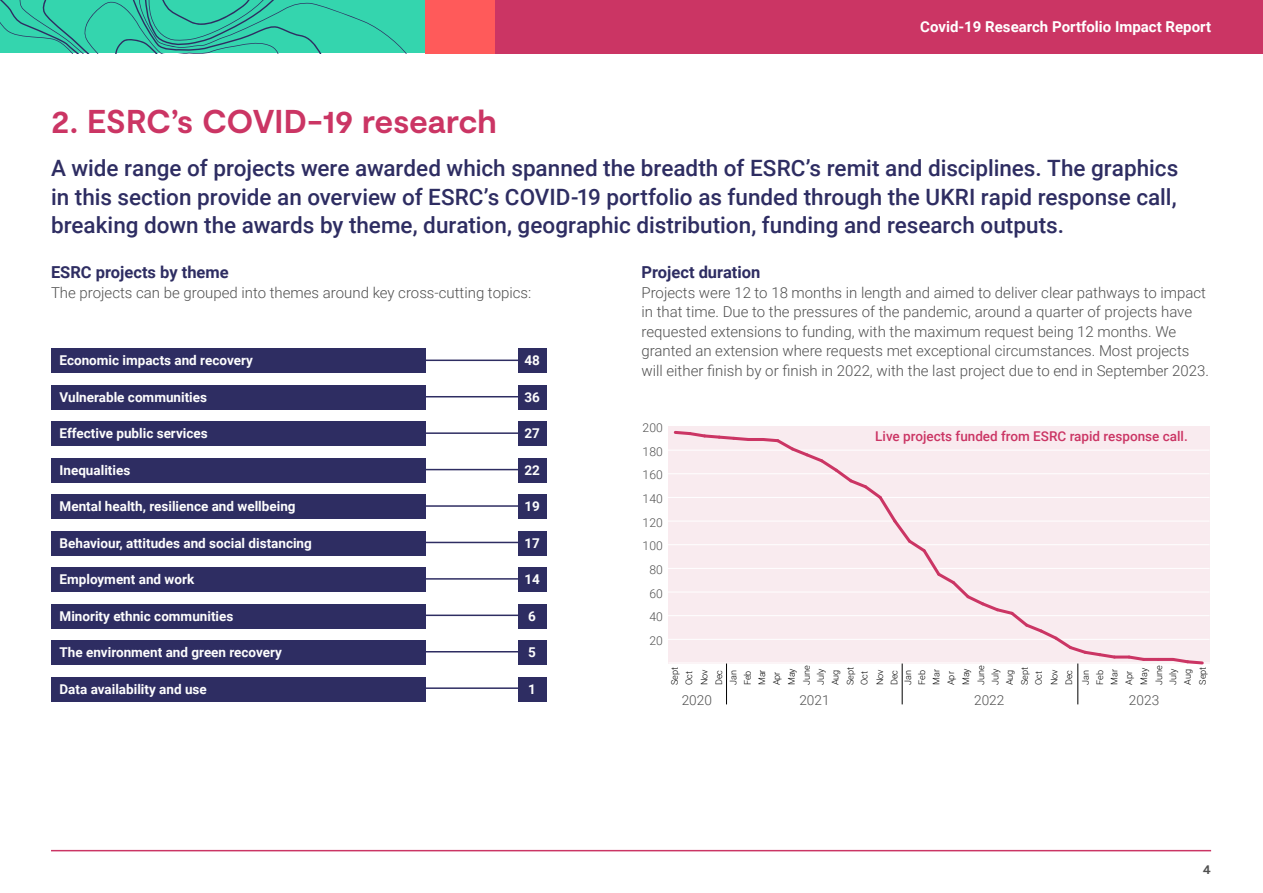
<style>
.page{position:relative;width:1263px;height:893px;background:#fff}
.page>*{position:absolute;margin:0;border:0;box-sizing:border-box;transform-origin:0 0}
.main_heading{font:700 33px "Moderat";letter-spacing:-.01em;color:#cb3564}
.Intro_para{font:500 22.5px/28.5px "Roboto";color:#2e2d62;text-align:justify}
.sub_head{font:700 16.5px "Roboto";color:#2e2d62}
.body_copy{font:300 15px/19.5px "Roboto";color:#505050}
.t1{font:700 15px "Roboto";color:#fff}
.t2{font:300 13.65px "Roboto";color:#505050}
.body_copy-2{font:700 13.5px "Roboto";color:#fdfdfd}
.t3{font:500 13.5px "Roboto";color:#cb3564}
.t4{font:700 13.5px "Moderat";color:#505050}
.t5{font:300 12.15px "Roboto";color:#505050}
.t6{font:300 9.15px/14.9px "Roboto";color:#000}
</style>
<div class="page">
<div style="left:478px;top:0;width:785px;height:53px;background:#cb3564"></div>
<svg style="left:0;top:0;width:425px;height:53px;background:#33c8a8"></svg>
<hr style="left:51px;top:850px;width:1160px;height:1px;background:#cb3564">
<div style="left:425px;top:0;width:69px;height:53px;background:#ff5a5a"></div>
<div style="left:51px;top:349px;width:374px;height:24px;background:#2e2d62"></div>
<div style="left:51px;top:385px;width:374px;height:24px;background:#2e2d62"></div>
<div style="left:51px;top:422px;width:374px;height:24px;background:#2e2d62"></div>
<div style="left:51px;top:458px;width:374px;height:24px;background:#2e2d62"></div>
<div style="left:51px;top:495px;width:374px;height:24px;background:#2e2d62"></div>
<div style="left:51px;top:531px;width:374px;height:24px;background:#2e2d62"></div>
<div style="left:51px;top:568px;width:374px;height:24px;background:#2e2d62"></div>
<div style="left:51px;top:604px;width:374px;height:24px;background:#2e2d62"></div>
<div style="left:51px;top:641px;width:374px;height:24px;background:#2e2d62"></div>
<div style="left:51px;top:677px;width:374px;height:24px;background:#2e2d62"></div>
<div style="left:518px;top:349px;width:29px;height:24px;background:#2e2d62"></div>
<div style="left:518px;top:385px;width:29px;height:24px;background:#2e2d62"></div>
<div style="left:518px;top:422px;width:29px;height:24px;background:#2e2d62"></div>
<div style="left:518px;top:458px;width:29px;height:24px;background:#2e2d62"></div>
<div style="left:518px;top:495px;width:29px;height:24px;background:#2e2d62"></div>
<div style="left:518px;top:531px;width:29px;height:24px;background:#2e2d62"></div>
<div style="left:518px;top:568px;width:29px;height:24px;background:#2e2d62"></div>
<div style="left:518px;top:604px;width:29px;height:24px;background:#2e2d62"></div>
<div style="left:518px;top:641px;width:29px;height:24px;background:#2e2d62"></div>
<div style="left:518px;top:677px;width:29px;height:24px;background:#2e2d62"></div>
<hr style="left:361px;top:360px;width:161px;height:1px;background:#2e2d62">
<hr style="left:361px;top:396px;width:161px;height:1px;background:#2e2d62">
<hr style="left:361px;top:432px;width:161px;height:2px;background:#2e2d62">
<hr style="left:361px;top:469px;width:161px;height:1px;background:#2e2d62">
<hr style="left:361px;top:505px;width:161px;height:2px;background:#2e2d62">
<hr style="left:361px;top:542px;width:161px;height:1px;background:#2e2d62">
<hr style="left:361px;top:578px;width:161px;height:2px;background:#2e2d62">
<hr style="left:361px;top:615px;width:161px;height:1px;background:#2e2d62">
<hr style="left:361px;top:651px;width:161px;height:1px;background:#2e2d62">
<hr style="left:361px;top:687px;width:161px;height:2px;background:#2e2d62">
<div style="left:668px;top:426px;width:542px;height:237px;background:#f9ebef"></div>
<hr style="left:726px;top:663px;width:1px;height:41px;background:#000">
<hr style="left:902px;top:663px;width:1px;height:41px;background:#000">
<hr style="left:1077px;top:663px;width:1px;height:41px;background:#000">
<hr style="left:668px;top:663px;width:542px;height:1px;background:#fff">
<hr style="left:668px;top:639px;width:541px;height:1px;background:#fff">
<hr style="left:668px;top:615px;width:541px;height:1px;background:#fff">
<hr style="left:668px;top:592px;width:541px;height:1px;background:#fff">
<hr style="left:668px;top:568px;width:541px;height:1px;background:#fff">
<hr style="left:668px;top:544px;width:541px;height:1px;background:#fff">
<hr style="left:668px;top:521px;width:541px;height:1px;background:#fff">
<hr style="left:668px;top:497px;width:541px;height:1px;background:#fff">
<hr style="left:668px;top:473px;width:541px;height:1px;background:#fff">
<hr style="left:668px;top:450px;width:541px;height:1px;background:#fff">
<svg style="left:673px;top:430px;width:75px;height:11px"></svg>
<hr style="left:748px;top:438px;width:15px;height:3px;background:#cb3564">
<svg style="left:763px;top:438px;width:351px;height:221px"></svg>
<svg style="left:1114px;top:655px;width:11px;height:4px"></svg>
<svg style="left:1125px;top:655px;width:22px;height:6px"></svg>
<hr style="left:1144px;top:658px;width:14px;height:3px;background:#cb3564">
<hr style="left:1158px;top:658px;width:15px;height:3px;background:#cb3564">
<svg style="left:1169px;top:657px;width:36px;height:8px"></svg>
<p class="t1" style="left:920px;top:16px;width:292px">Covid-19 Research Portfolio Impact Report</p>
<h1 class="main_heading" style="left:51px;top:102px;width:447px">2. ESRC’s COVID-19 research</h1>
<p class="Intro_para" style="left:51px;top:153px;width:1129px">A wide range of projects were awarded which spanned the breadth of ESRC’s remit and disciplines. The graphics in this section provide an overview of ESRC’s COVID-19 portfolio as funded through the UKRI rapid response call, breaking down the awards by theme, duration, geographic distribution, funding and research outputs.</p>
<h2 class="sub_head" style="left:51px;top:261px;width:179px">ESRC projects by theme</h2>
<p class="body_copy" style="left:51px;top:282px;width:482px">The projects can be grouped into themes around key cross-cutting topics:</p>
<h2 class="sub_head" style="left:641px;top:261px;width:120px">Project duration</h2>
<p class="body_copy" style="left:641px;top:282px;width:569px">Projects were 12 to 18 months in length and aimed to deliver clear pathways to impact in that time. Due to the pressures of the pandemic, around a quarter of projects have requested extensions to funding, with the maximum request being 12 months. We granted an extension where requests met exceptional circumstances. Most projects will either finish by or finish in 2022, with the last project due to end in September 2023.</p>
<p class="body_copy-2" style="left:60px;top:351px;width:195px">Economic impacts and recovery</p>
<p class="body_copy-2" style="left:60px;top:387px;width:149px">Vulnerable communities</p>
<p class="body_copy-2" style="left:60px;top:424px;width:150px">Effective public services</p>
<p class="body_copy-2" style="left:60px;top:460px;width:72px">Inequalities</p>
<p class="body_copy-2" style="left:60px;top:497px;width:238px">Mental health, resilience and wellbeing</p>
<p class="body_copy-2" style="left:60px;top:533px;width:254px">Behaviour, attitudes and social distancing</p>
<p class="body_copy-2" style="left:60px;top:570px;width:136px">Employment and work</p>
<p class="body_copy-2" style="left:60px;top:606px;width:175px">Minority ethnic communities</p>
<p class="body_copy-2" style="left:60px;top:643px;width:224px">The environment and green recovery</p>
<p class="body_copy-2" style="left:60px;top:679px;width:149px">Data availability and use</p>
<p class="body_copy-2" style="left:524px;top:351px;width:17px">48</p>
<p class="body_copy-2" style="left:524px;top:387px;width:17px">36</p>
<p class="body_copy-2" style="left:524px;top:424px;width:17px">27</p>
<p class="body_copy-2" style="left:524px;top:460px;width:17px">22</p>
<p class="body_copy-2" style="left:524px;top:497px;width:17px">19</p>
<p class="body_copy-2" style="left:524px;top:533px;width:17px">17</p>
<p class="body_copy-2" style="left:524px;top:570px;width:17px">14</p>
<p class="body_copy-2" style="left:528px;top:606px;width:9px">6</p>
<p class="body_copy-2" style="left:528px;top:643px;width:9px">5</p>
<p class="body_copy-2" style="left:528px;top:679px;width:9px">1</p>
<p class="t5" style="left:643px;top:419px;width:22px">200</p>
<p class="t3" style="left:875px;top:427px;width:314px">Live projects funded from ESRC rapid response call.</p>
<p class="t5" style="left:643px;top:443px;width:22px">180</p>
<p class="t5" style="left:643px;top:466px;width:22px">160</p>
<p class="t5" style="left:643px;top:490px;width:22px">140</p>
<p class="t5" style="left:643px;top:514px;width:22px">120</p>
<p class="t5" style="left:643px;top:537px;width:22px">100</p>
<p class="t5" style="left:649px;top:561px;width:15px">80</p>
<p class="t5" style="left:649px;top:585px;width:15px">60</p>
<p class="t5" style="left:649px;top:608px;width:15px">40</p>
<p class="t5" style="left:649px;top:632px;width:15px">20</p>
<p class="t6" style="left:667px;top:685px;width:20px;line-height:14.1px;rotate:-90deg">Sept<br>Oct</p>
<p class="t6" style="left:697px;top:685px;width:21px;rotate:-90deg">Nov<br>Dec<br>Jan<br>Feb<br>Mar<br>Apr<br>May<br>June</p>
<p class="t6" style="left:813px;top:685px;width:20px;rotate:-90deg">July<br>Aug<br>Sept</p>
<p class="t6" style="left:856px;top:685px;width:17px;line-height:15.5px;rotate:-90deg">Oct<br>Nov</p>
<p class="t6" style="left:887px;top:685px;width:21px;line-height:14.4px;rotate:-90deg">Dec<br>Jan<br>Feb<br>Mar<br>Apr<br>May<br>June</p>
<p class="t6" style="left:987px;top:685px;width:20px;rotate:-90deg">July<br>Aug<br>Sept</p>
<p class="t6" style="left:1031px;top:685px;width:17px;line-height:15.5px;rotate:-90deg">Oct<br>Nov</p>
<p class="t6" style="left:1060px;top:685px;width:17px;line-height:17px;rotate:-90deg">Dec<br>Jan</p>
<p class="t6" style="left:1092px;top:685px;width:21px;rotate:-90deg">Feb<br>Mar<br>Apr<br>May<br>June</p>
<p class="t6" style="left:1165px;top:685px;width:20px;rotate:-90deg">July<br>Aug<br>Sept</p>
<p class="t2" style="left:682px;top:690px;width:32px">2020</p>
<p class="t2" style="left:799px;top:690px;width:32px">2021</p>
<p class="t2" style="left:974px;top:690px;width:32px">2022</p>
<p class="t2" style="left:1129px;top:690px;width:32px">2023</p>
<p class="t4" style="left:1203px;top:861px;width:10px">4</p>
</div>
